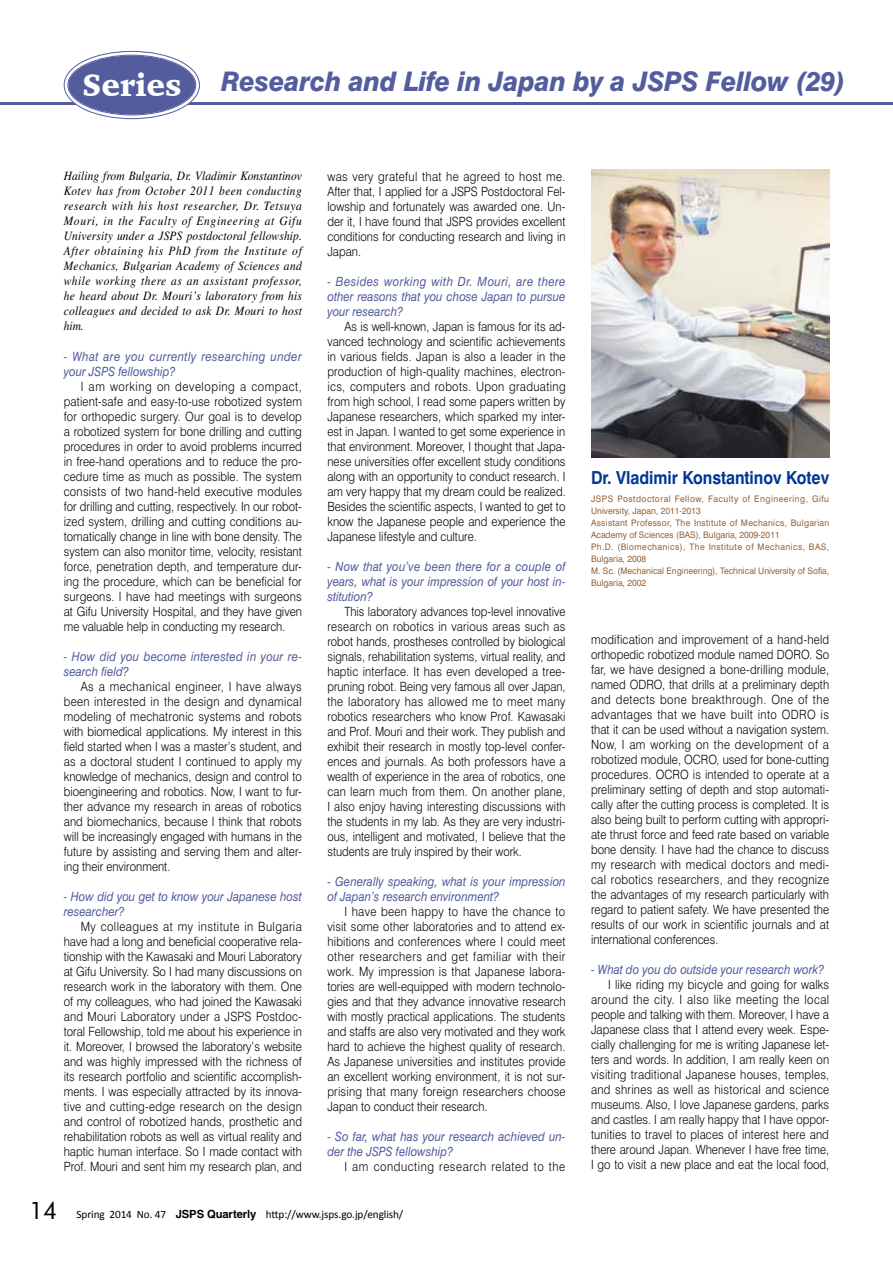
<style>
.page{position:relative;width:893px;height:1263px;background:#fff}
.page>*{position:absolute;margin:0;border:0;box-sizing:border-box;transform-origin:0 0}
.t1{font:900 31.5px "Charter IT Cby BT";color:#fff}
.t2{font:italic 800 27px "Swiss 721 BT";letter-spacing:-.01em;color:#535d9e;scale:.95 1}
.t3{font:700 18px "Swiss 721 BT";letter-spacing:-.005em;color:#003894;scale:.89 1}
.t4{font:300 12.75px/15px "Swiss 721 BT";color:#000;text-align:justify;scale:.9 1}
.t5{font:300 12.75px/15px "Swiss 721 BT";color:#000;text-align:justify;scale:.89 1}
.t6{font:italic 12.75px/15px "Swiss 721 BT";color:#535d9e;scale:.9 1}
.t7{font:italic 12.75px/15px "Times";letter-spacing:.02em;color:#000;text-align:justify;scale:.9 1}
.t8{font:italic 12.75px/15px "Swiss 721 BT";letter-spacing:.035em;color:#535d9e;scale:.9 1}
.t9{font:300 12.75px "Swiss 721 BT";letter-spacing:.045em;color:#000;scale:.9 1}
.t10{font:11.25px "Calibri";letter-spacing:-.01em;color:#000}
.t11{font:9px/12px "Swiss 721 BT";letter-spacing:.03em;color:#956134;scale:.95 1}
.s1{font-family:"Futura BT";font-size:24px}
.s2{font-family:"Helvetica";font-weight:700}
</style>
<div class="page">
<hr style="left:0;top:102px;width:893px;height:3px;background:#535d9e">
<div style="left:66px;top:53px;width:132px;height:64px;background:#535d9e;border-radius:50%"></div>
<div style="left:64px;top:51px;width:136px;height:68px;border:4px solid #fff;border-radius:50%"></div>
<div style="left:68px;top:55px;width:128px;height:60px;border:1px solid #535d9e;border-radius:50%"></div>
<img style="left:591px;top:170px;width:238px;height:288px">
<h1 class="t1" style="left:82px;top:65px;width:101px">Series</h1>
<h2 class="t2" style="left:221px;top:65px;width:659px">Research and Life in Japan by a JSPS Fellow (29)</h2>
<p class="t7" style="left:64px;top:169px;width:266px">Hailing from Bulgaria, Dr. Vladimir Konstantinov Kotev has from October 2011 been conducting research with his host researcher, Dr. Tetsuya Mouri, in the Faculty of Engineering at Gifu University under a JSPS postdoctoral fellowship.<br>After obtaining his PhD from the Institute of Mechanics, Bulgarian Academy of Sciences and while working there as an assistant professor, he heard about Dr. Mouri’s laboratory from his colleagues and decided to ask Dr. Mouri to host him.</p>
<p class="t8" style="left:64px;top:349px;width:266px">- What are you currently researching under your JSPS fellowship?</p>
<p class="t4" style="left:64px;top:379px;width:266px;text-indent:17px">I am working on developing a compact, patient-safe and easy-to-use robotized system for orthopedic surgery. Our goal is to develop a robotized system for bone drilling and cutting procedures in order to avoid problems incurred in free-hand operations and to reduce the pro&shy;cedure time as much as possible. The system consists of two hand-held executive modules for drilling and cutting, respectively. In our robot&shy;ized system, drilling and cutting conditions au&shy;tomatically change in line with bone density. The system can also monitor time, velocity, resistant force, penetration depth, and temperature dur&shy;ing the procedure, which can be beneficial for surgeons. I have had meetings with surgeons at Gifu University Hospital, and they have given me valuable help in conducting my research.</p>
<p class="t6" style="left:64px;top:648px;width:266px">- How did you become interested in your re&shy;search field?</p>
<p class="t4" style="left:64px;top:678px;width:266px;text-indent:17px">As a mechanical engineer, I have always been interested in the design and dynamical modeling of mechatronic systems and robots with biomedical applications. My interest in this field started when I was a master’s student, and as a doctoral student I continued to apply my knowledge of mechanics, design and control to bioengineering and robotics. Now, I want to fur&shy;ther advance my research in areas of robotics and biomechanics, because I think that robots will be increasingly engaged with humans in the future by assisting and serving them and alter&shy;ing their environment.</p>
<p class="t6" style="left:64px;top:888px;width:266px">- How did you get to know your Japanese host researcher?</p>
<p class="t4" style="left:64px;top:918px;width:266px;text-indent:17px">My colleagues at my institute in Bulgaria have had a long and beneficial cooperative rela&shy;tionship with the Kawasaki and Mouri Laboratory at Gifu University. So I had many discussions on research work in the laboratory with them. One of my colleagues, who had joined the Kawasaki and Mouri Laboratory under a JSPS Postdoc&shy;toral Fellowship, told me about his experience in it. Moreover, I browsed the laboratory’s website and was highly impressed with the richness of its research portfolio and scientific accomplish&shy;ments. I was especially attracted by its innova&shy;tive and cutting-edge research on the design and control of robotized hands, prosthetic and rehabilitation robots as well as virtual reality and haptic human interface. So I made contact with Prof. Mouri and sent him my research plan, and</p>
<p class="t4" style="left:327px;top:169px;width:266px">was very grateful that he agreed to host me.<br>After that, I applied for a JSPS Postdoctoral Fel&shy;lowship and fortunately was awarded one. Un&shy;der it, I have found that JSPS provides excellent conditions for conducting research and living in Japan.</p>
<p class="t6" style="left:327px;top:274px;width:266px;text-align:justify">- Besides working with Dr. Mouri, are there other reasons that you chose Japan to pursue your research?</p>
<p class="t4" style="left:327px;top:319px;width:266px;text-indent:17px">As is well-known, Japan is famous for its ad&shy;vanced technology and scientific achievements in various fields. Japan is also a leader in the production of high-quality machines, electron&shy;ics, computers and robots. Upon graduating from high school, I read some papers written by Japanese researchers, which sparked my inter&shy;est in Japan. I wanted to get some experience in that environment. Moreover, I thought that Japa&shy;nese universities offer excellent study conditions along with an opportunity to conduct research. I am very happy that my dream could be realized.<br>Besides the scientific aspects, I wanted to get to know the Japanese people and experience the Japanese lifestyle and culture.</p>
<p class="t6" style="left:327px;top:558px;width:266px;text-align:justify">- Now that you’ve been there for a couple of years, what is your impression of your host in&shy;stitution?</p>
<p class="t5" style="left:327px;top:604px;width:269px;text-indent:17px">This laboratory advances top-level innovative research on robotics in various areas such as robot hands, prostheses controlled by biological signals, rehabilitation systems, virtual reality, and haptic interface. It has even developed a tree&shy;pruning robot. Being very famous all over Japan, the laboratory has allowed me to meet many robotics researchers who know Prof. Kawasaki and Prof. Mouri and their work. They publish and exhibit their research in mostly top-level confer&shy;ences and journals. As both professors have a wealth of experience in the area of robotics, one can learn much from them. On another plane, I also enjoy having interesting discussions with the students in my lab. As they are very industri&shy;ous, intelligent and motivated, I believe that the students are truly inspired by their work.</p>
<p class="t6" style="left:327px;top:874px;width:266px">- Generally speaking, what is your impression of Japan’s research environment?</p>
<p class="t4" style="left:327px;top:904px;width:266px;text-indent:17px">I have been happy to have the chance to visit some other laboratories and to attend ex&shy;hibitions and conferences where I could meet other researchers and get familiar with their work. My impression is that Japanese labora&shy;tories are well-equipped with modern technolo&shy;gies and that they advance innovative research with mostly practical applications. The students and staffs are also very motivated and they work hard to achieve the highest quality of research.<br>As Japanese universities and institutes provide an excellent working environment, it is not sur&shy;prising that many foreign researchers choose Japan to conduct their research.</p>
<p class="t6" style="left:327px;top:1129px;width:266px">- So far, what has your research achieved un&shy;der the JSPS fellowship?</p>
<p class="t9" style="left:344px;top:1158px;width:247px">I am conducting research related to the</p>
<p class="t10" style="left:29px;top:1207px;width:376px"><span class="s1">14</span> Spring 2014 No. 47 <span class="s2">JSPS Quarterly</span> http://www.jsps.go.jp/english/</p>
<h3 class="t3" style="left:591px;top:467px;width:269px">Dr. Vladimir Konstantinov Kotev</h3>
<p class="t11" style="left:591px;top:492px;width:252px">JSPS Postdoctoral Fellow, Faculty of Engineering, Gifu University, Japan, 2011-2013<br>Assistant Professor, The Institute of Mechanics, Bulgarian Academy of Sciences (BAS), Bulgaria, 2009-2011<br>Ph.D. (Biomechanics), The Institute of Mechanics, BAS, Bulgaria, 2008<br>M. Sc. (Mechanical Engineering), Technical University of Sofia, Bulgaria, 2002</p>
<p class="t4" style="left:591px;top:632px;width:266px">modification and improvement of a hand-held orthopedic robotized module named DORO. So far, we have designed a bone-drilling module, named ODRO, that drills at a preliminary depth and detects bone breakthrough. One of the advantages that we have built into ODRO is that it can be used without a navigation system.<br>Now, I am working on the development of a robotized module, OCRO, used for bone-cutting procedures. OCRO is intended to operate at a preliminary setting of depth and stop automati&shy;cally after the cutting process is completed. It is also being built to perform cutting with appropri&shy;ate thrust force and feed rate based on variable bone density. I have had the chance to discuss my research with medical doctors and medi&shy;cal robotics researchers, and they recognize the advantages of my research particularly with regard to patient safety. We have presented the results of our work in scientific journals and at international conferences.</p>
<p class="t6" style="left:591px;top:962px;width:261px">- What do you do outside your research work?</p>
<p class="t4" style="left:591px;top:977px;width:266px;text-indent:17px">I like riding my bicycle and going for walks around the city. I also like meeting the local people and talking with them. Moreover, I have a Japanese class that I attend every week. Espe&shy;cially challenging for me is writing Japanese let&shy;ters and words. In addition, I am really keen on visiting traditional Japanese houses, temples, and shrines as well as historical and science museums. Also, I love Japanese gardens, parks and castles. I am really happy that I have oppor&shy;tunities to travel to places of interest here and there around Japan. Whenever I have free time, I go to visit a new place and eat the local food,</p>
</div>
